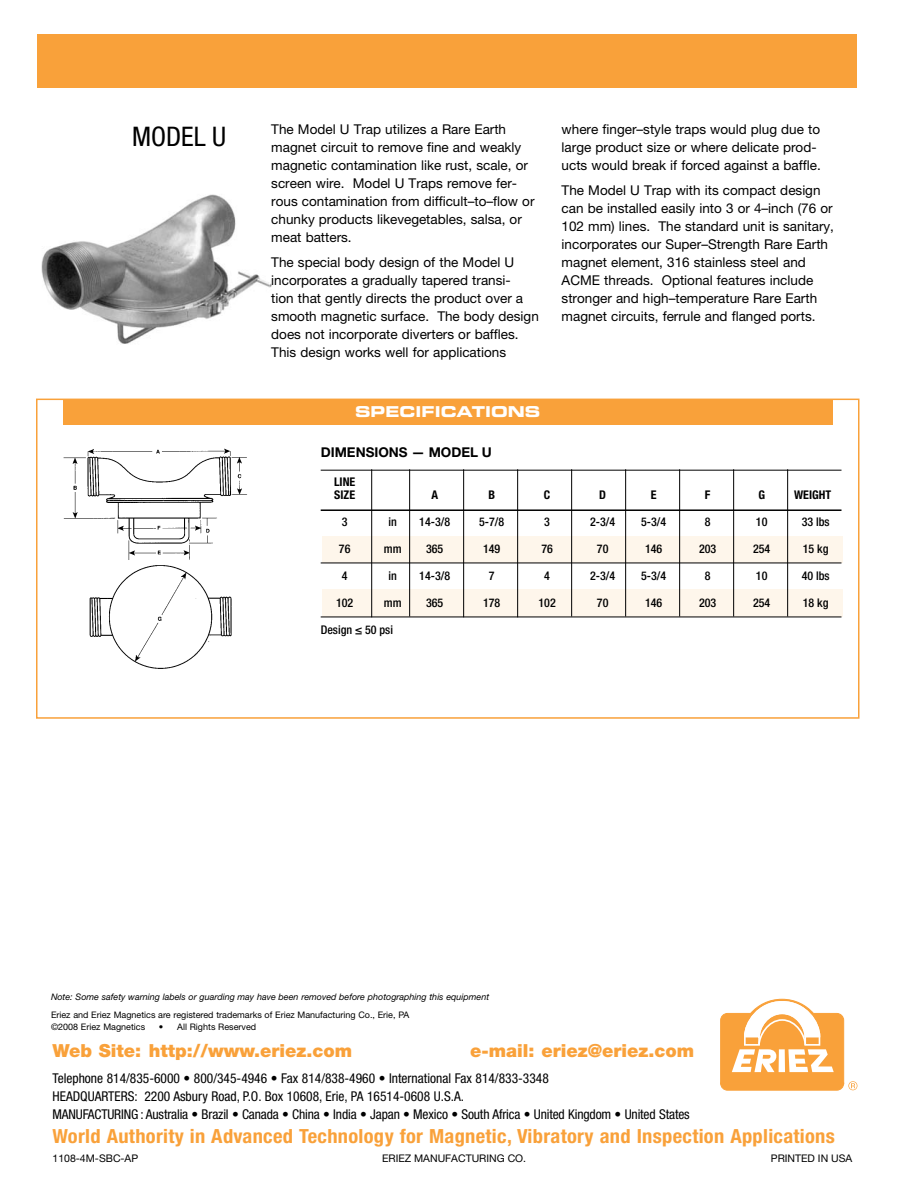
<style>
.page{position:relative;width:918px;height:1188px;background:#fff}
.page>*{position:absolute;margin:0;border:0;box-sizing:border-box;transform-origin:0 0}
.t1{font:condensed 27px "Helvetica Neue";color:#000}
.t2{font:700 condensed 19.5px "Helvetica Neue";letter-spacing:.015em;color:#f9a13a;scale:1.05 1}
.t3{font:900 18px "Helvetica Neue";color:#f9a13a}
.t4{font:15px "Eurostile Bold Extended Two";color:#fff}
.t5{font:13.5px/18px "Helvetica Neue LT Pro";color:#000}
.t6{font:condensed 13.5px/18px "Helvetica Neue";color:#000}
.t7{font:700 13.5px "Helvetica Neue LT Pro";color:#000}
.t8{font:500 condensed 12px "Helvetica Neue LT Pro";color:#000}
.t9{font:700 condensed 12px/13.5px "Helvetica Neue LT Pro";color:#000}
.t10{font:10.5px "Helvetica Neue LT Pro";color:#000}
.t11{font:9px/12px "Helvetica Neue";color:#000}
.t12{font:italic 9px "Helvetica Neue LT Pro";color:#000}
</style>
<div class="page">
<img style="left:63px;top:448px;width:185px;height:221px">
<img style="left:41px;top:194px;width:231px;height:150px">
<div style="left:322px;top:536px;width:520px;height:27px;background:#fef6eb"></div>
<div style="left:322px;top:589px;width:520px;height:28px;background:#fef6eb"></div>
<hr style="left:321px;top:470px;width:521px;height:1px;background:#000">
<hr style="left:321px;top:509px;width:521px;height:2px;background:#000">
<hr style="left:321px;top:563px;width:521px;height:1px;background:#000">
<hr style="left:321px;top:617px;width:521px;height:1px;background:#000">
<hr style="left:371px;top:469px;width:1px;height:148px;background:#000">
<hr style="left:409px;top:469px;width:1px;height:147px;background:#000">
<hr style="left:463px;top:469px;width:1px;height:148px;background:#000">
<hr style="left:517px;top:469px;width:1px;height:148px;background:#000">
<hr style="left:571px;top:469px;width:1px;height:147px;background:#000">
<hr style="left:625px;top:469px;width:1px;height:147px;background:#000">
<hr style="left:679px;top:469px;width:1px;height:147px;background:#000">
<hr style="left:733px;top:469px;width:1px;height:147px;background:#000">
<hr style="left:787px;top:469px;width:1px;height:147px;background:#000">
<svg style="left:720px;top:999px;width:137px;height:92px"></svg>
<div style="left:37px;top:34px;width:819px;height:54px;background:#f9a13a"></div>
<div style="left:63px;top:399px;width:769px;height:26px;background:#f9a13a"></div>
<h1 class="t1" style="left:132px;top:121px;width:96px">MODEL U</h1>
<p class="t5" style="left:271px;top:120px;width:265px">The M odel U Trap utilizes a Rare Earth magnet circuit to remove fine and weakly magnetic contamination like rust, scale, or screen wire. M odel U Traps remove fer&shy;rous contamination from difficult–to–flow or chunky products likevegetables, salsa, or meat batters.</p>
<p class="t5" style="left:271px;top:253px;width:269px">The special body design of the Model U incorporates a gradually tapered transi-<br>tion that gently directs the product over a smooth magnetic surface. The body design does not incorporate diverters or baffles.<br>This design works well for applications</p>
<p class="t4" style="left:355px;top:401px;width:187px">SPECIFICATIONS</p>
<p class="t5" style="left:562px;top:120px;width:261px">where finger–style traps would plug due to large product size or where delicate prod&shy;ucts would break if forced against a baffle.</p>
<p class="t5" style="left:562px;top:181px;width:274px">The M odel U Trap with its compact design can be installed easily into 3 or 4–inch (76 or 102 mm) lines. The standard unit is sanitary, incorporates our Super–Strength Rare Earth magnet element, 316 stainless steel and ACM E threads. Optional features include stronger and high–temperature Rare Earth magnet circuits, ferrule and flanged ports.</p>
<p class="t7" style="left:321px;top:444px;width:173px">DIMENSIONS — MODEL U</p>
<p class="t9" style="left:334px;top:475px;width:23px">LINE<br>SIZE</p>
<p class="t9" style="left:431px;top:488px;width:8px">A</p>
<p class="t9" style="left:488px;top:488px;width:8px">B</p>
<p class="t9" style="left:544px;top:488px;width:8px">C</p>
<p class="t9" style="left:599px;top:488px;width:8px">D</p>
<p class="t9" style="left:651px;top:488px;width:7px">E</p>
<p class="t9" style="left:705px;top:488px;width:7px">F</p>
<p class="t9" style="left:758px;top:488px;width:8px">G</p>
<p class="t9" style="left:794px;top:488px;width:39px">WEIGHT</p>
<p class="t8" style="left:342px;top:515px;width:7px">3</p>
<p class="t8" style="left:388px;top:515px;width:10px">in</p>
<p class="t8" style="left:419px;top:515px;width:32px">14-3/8</p>
<p class="t8" style="left:479px;top:515px;width:27px">5-7/8</p>
<p class="t8" style="left:544px;top:515px;width:7px">3</p>
<p class="t8" style="left:590px;top:515px;width:27px">2-3/4</p>
<p class="t8" style="left:641px;top:515px;width:27px">5-3/4</p>
<p class="t8" style="left:705px;top:515px;width:7px">8</p>
<p class="t8" style="left:756px;top:515px;width:13px">10</p>
<p class="t8" style="left:802px;top:515px;width:29px">33 lbs</p>
<p class="t8" style="left:339px;top:542px;width:13px">76</p>
<p class="t8" style="left:384px;top:542px;width:19px">mm</p>
<p class="t8" style="left:426px;top:542px;width:19px">365</p>
<p class="t8" style="left:483px;top:542px;width:19px">149</p>
<p class="t8" style="left:541px;top:542px;width:13px">76</p>
<p class="t8" style="left:597px;top:542px;width:13px">70</p>
<p class="t8" style="left:645px;top:542px;width:19px">146</p>
<p class="t8" style="left:699px;top:542px;width:19px">203</p>
<p class="t8" style="left:753px;top:542px;width:19px">254</p>
<p class="t8" style="left:803px;top:542px;width:27px">15 kg</p>
<p class="t8" style="left:342px;top:569px;width:7px">4</p>
<p class="t8" style="left:388px;top:569px;width:10px">in</p>
<p class="t8" style="left:419px;top:569px;width:32px">14-3/8</p>
<p class="t8" style="left:489px;top:569px;width:7px">7</p>
<p class="t8" style="left:544px;top:569px;width:7px">4</p>
<p class="t8" style="left:590px;top:569px;width:27px">2-3/4</p>
<p class="t8" style="left:641px;top:569px;width:27px">5-3/4</p>
<p class="t8" style="left:705px;top:569px;width:7px">8</p>
<p class="t8" style="left:756px;top:569px;width:13px">10</p>
<p class="t8" style="left:802px;top:569px;width:29px">40 lbs</p>
<p class="t8" style="left:336px;top:596px;width:19px">102</p>
<p class="t8" style="left:384px;top:596px;width:19px">mm</p>
<p class="t8" style="left:426px;top:596px;width:19px">365</p>
<p class="t8" style="left:483px;top:596px;width:19px">178</p>
<p class="t8" style="left:539px;top:596px;width:19px">102</p>
<p class="t8" style="left:597px;top:596px;width:13px">70</p>
<p class="t8" style="left:645px;top:596px;width:19px">146</p>
<p class="t8" style="left:699px;top:596px;width:19px">203</p>
<p class="t8" style="left:753px;top:596px;width:19px">254</p>
<p class="t8" style="left:803px;top:596px;width:27px">18 kg</p>
<p class="t8" style="left:321px;top:623px;width:74px">Design ≤ 50 psi</p>
<p class="t12" style="left:51px;top:991px;width:440px">Note: Some safety warning labels or guarding may have been removed before photographing this equipment</p>
<p class="t11" style="left:51px;top:1008px;width:360px">Eriez and Eriez Magnetics are registered trademarks of Eriez Manufacturing Co., Erie, PA ©2008 Eriez Magnetics</p>
<p class="t11" style="left:159px;top:1020px;width:99px">• All Rights Reserved</p>
<h3 class="t3" style="left:52px;top:1040px;width:301px">Web Site: http://www.eriez.com</h3>
<h3 class="t3" style="left:470px;top:1040px;width:226px">e-mail: eriez@eriez.com</h3>
<p class="t6" style="left:52px;top:1069px;width:639px">Telephone 814/835-6000 • 800/345-4946 • Fax 814/838-4960 • International Fax 814/833-3348<br>HEADQUARTERS: 2200 Asbury Road, P.O. Box 10608, Erie, PA 16514-0608 U.S.A.<br>MANUFACTURING : Australia • Brazil • Canada • China • India • Japan • Mexico • South Africa • United Kingdom • United States</p>
<p class="t10" style="left:52px;top:1152px;width:87px">1108-4M -SBC-AP</p>
<p class="t10" style="left:382px;top:1152px;width:146px">ERI EZ MANUFACTURING CO.</p>
<p class="t10" style="left:771px;top:1152px;width:83px">PRINTED IN USA</p>
<h2 class="t2" style="left:52px;top:1124px;width:747px">World Authority in Advanced Technology for Magnetic, Vibratory and Inspection Applications</h2>
</div>
